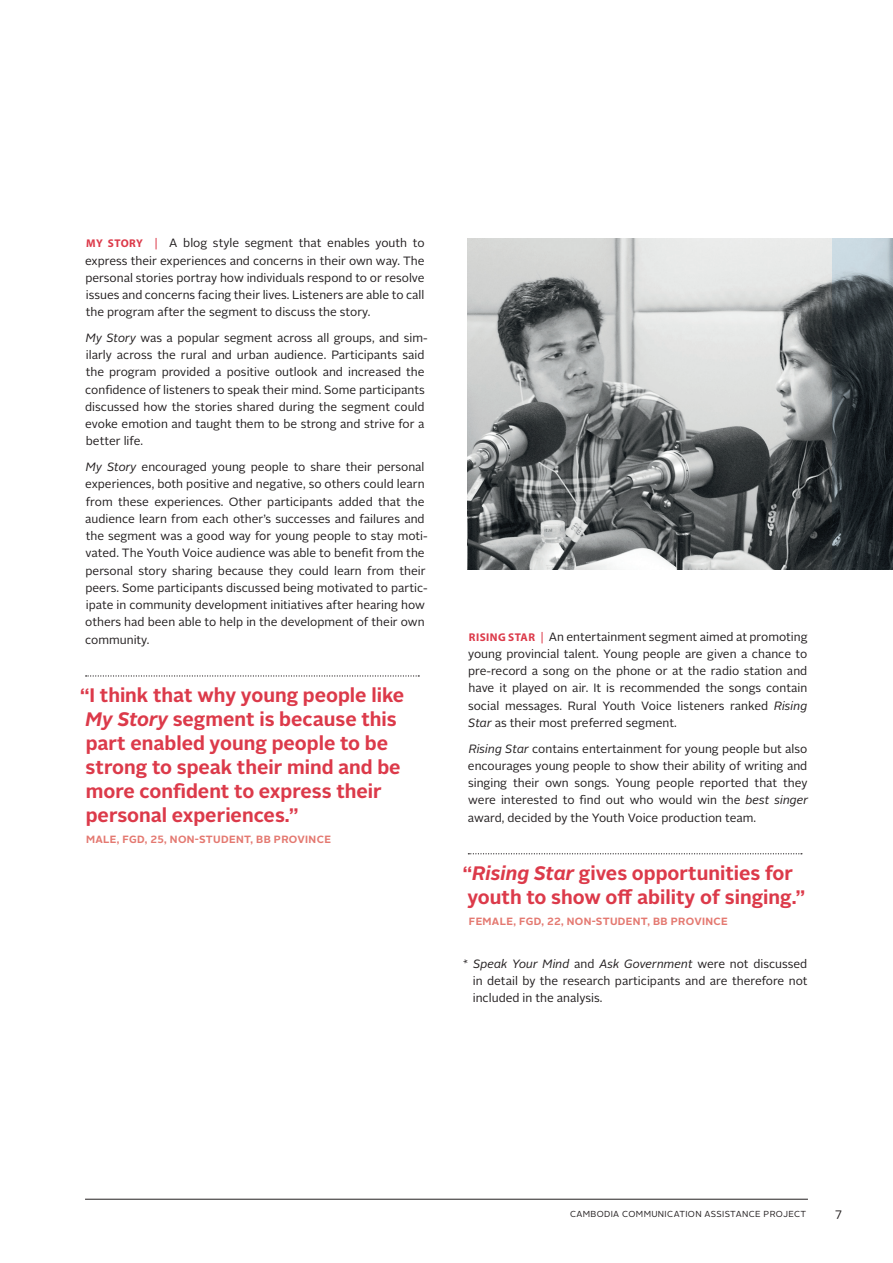
<style>
.page{position:relative;width:893px;height:1263px;background:#fff}
.page>*{position:absolute;margin:0;border:0;box-sizing:border-box;transform-origin:0 0}
.t1{font:700 19.5px/24px "Alright Sans";color:#dc3a4a}
.t2{font:12px/17.2px "Alright Sans";color:#231f20;text-align:justify}
.t3{font:700 10.5px "Alright Sans";letter-spacing:.03em;color:#e47971}
.t4{font:8.7px "Alright Sans";letter-spacing:.04em;color:#231f20}
.s1{font-family:"Myriad Pro";font-weight:700;font-size:11.25px;color:#dc3a4a}
.s2{color:#dc3a4a}
.s3{font-style:italic}
</style>
<div class="page">
<hr style="left:85px;top:1199px;width:723px;height:1px;background:#231f20">
<svg style="left:86px;top:675px;width:333px;height:1px"></svg>
<svg style="left:468px;top:853px;width:334px;height:1px"></svg>
<img style="left:468px;top:238px;width:364px;height:332px">
<svg style="left:832px;top:238px;width:61px;height:332px;background:#394146"></svg>
<p class="t2" style="left:85px;top:235px;width:341px"><span class="s1">MY STORY</span> <span class="s2">|</span> A blog style segment that enables youth to express their experiences and concerns in their own way. The personal stories portray how individuals respond to or resolve issues and concerns facing their lives. Listeners are able to call the program after the segment to discuss the story.</p>
<p class="t2" style="left:85px;top:329px;width:344px;text-align:left"><span class="s3">My Story</span> was a popular segment across all groups, and sim&shy;ilarly across the rural and urban audience. Participants said the program provided a positive outlook and increased the confidence of listeners to speak their mind. Some participants discussed how the stories shared during the segment could evoke emotion and taught them to be strong and strive for a better life.</p>
<p class="t2" style="left:85px;top:459px;width:344px;text-align:left"><span class="s3">My Story</span> encouraged young people to share their personal experiences, both positive and negative, so others could learn from these experiences. Other participants added that the audience learn from each other’s successes and failures and the segment was a good way for young people to stay moti&shy;vated. The Youth Voice audience was able to benefit from the personal story sharing because they could learn from their peers. Some participants discussed being motivated to partic&shy;ipate in community development initiatives after hearing how others had been able to help in the development of their own community.</p>
<h1 class="t1" style="left:80px;top:683px;width:325px">“I think that why young people like<br><span class="s3">My Story</span> segment is because this part enabled young people to be strong to speak their mind and be more confident to express their personal experiences.”</h1>
<p class="t3" style="left:86px;top:832px;width:246px">MALE, FGD, 25, NON-STUDENT, BB PROVINCE</p>
<p class="t2" style="left:468px;top:628px;width:341px"><span class="s1">RISING STAR</span> <span class="s2">|</span> An entertainment segment aimed at promoting young provincial talent. Young people are given a chance to pre-record a song on the phone or at the radio station and have it played on air. It is recommended the songs contain social messages. Rural Youth Voice listeners ranked <span class="s3">Rising Star</span> as their most preferred segment.</p>
<p class="t2" style="left:468px;top:740px;width:342px"><span class="s3">Rising Star</span> contains entertainment for young people but also encourages young people to show their ability of writing and singing their own songs. Young people reported that they were interested to find out who would win the <span class="s3">best singer </span>award, decided by the Youth Voice production team.</p>
<h1 class="t1" style="left:463px;top:861px;width:344px">“<span class="s3">Rising Star</span> gives opportunities for youth to show off ability of singing.”</h1>
<p class="t3" style="left:469px;top:914px;width:261px">FEMALE, FGD, 22, NON-STUDENT, BB PROVINCE</p>
<p class="t2" style="left:473px;top:955px;width:336px;text-indent:-10px">* <span class="s3">Speak Your Mind</span> and <span class="s3">Ask Government</span> were not discussed in detail by the research participants and are therefore not included in the analysis.</p>
<p class="t4" style="left:570px;top:1208px;width:238px">CAMBODIA COMMUNICATION ASSISTANCE PROJECT</p>
<p class="t2" style="left:835px;top:1204px;width:8px">7</p>
</div>
